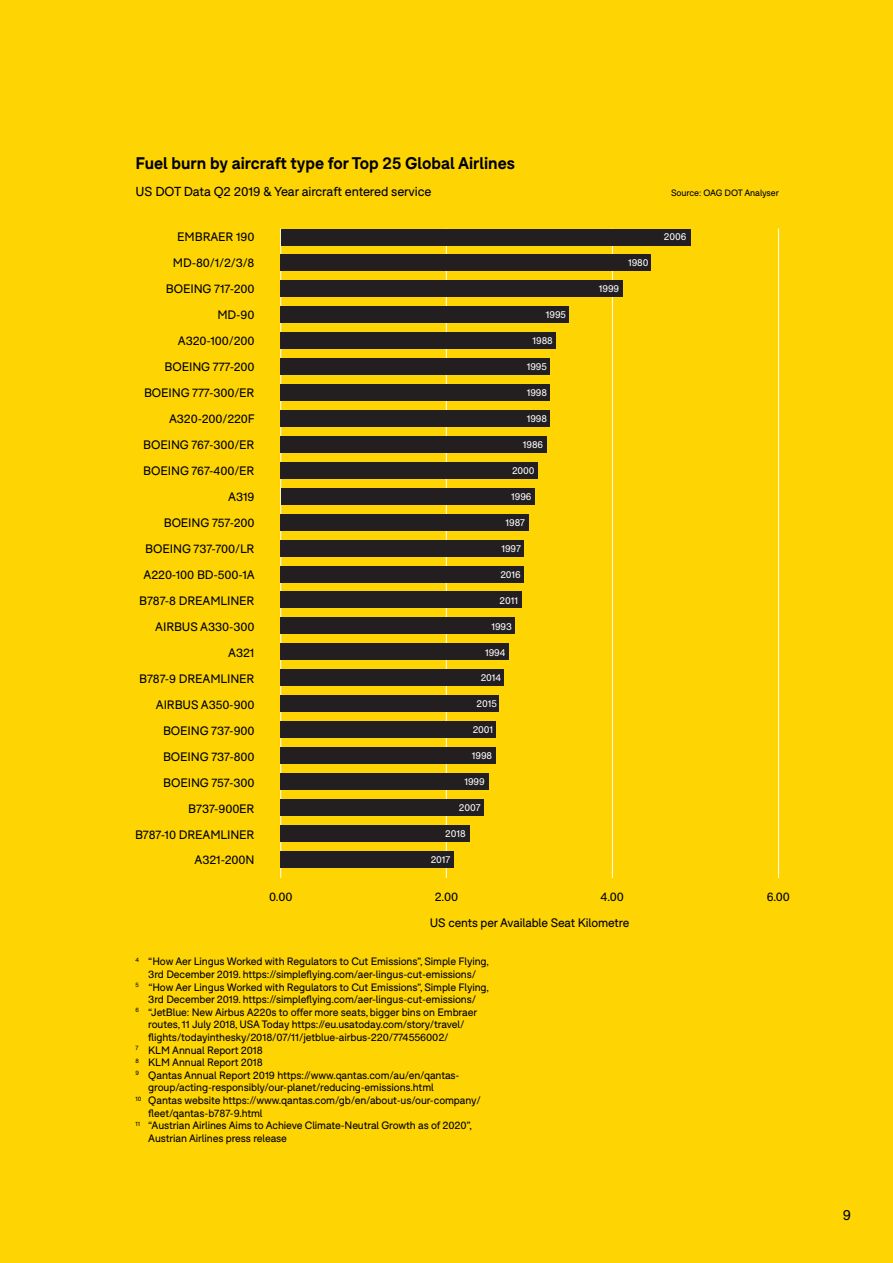
<style>
.page{position:relative;width:893px;height:1263px;background:#fed503}
.page>*{position:absolute;margin:0;border:0;box-sizing:border-box;transform-origin:0 0}
.t1{font:700 16.5px "F37 Bolton";color:#000001}
.t2{font:14.25px "F37 Bolton";color:#000}
.t3{font:12.75px "F37 Bolton";letter-spacing:-.01em;color:#000001}
.t4{font:12px "F37 Bolton";letter-spacing:-.01em;color:#000001}
.t5{font:10.5px/12.6px "F37 Bolton";letter-spacing:-.01em;color:#000001}
.t6{font:9.75px "F37 Bolton";letter-spacing:-.01em;color:#fff}
.t7{font:9px "F37 Bolton";letter-spacing:-.01em;color:#000001}
</style>
<div class="page">
<hr style="left:280px;top:229px;width:1px;height:648px;background:#fff">
<hr style="left:446px;top:229px;width:1px;height:648px;background:#fff">
<hr style="left:612px;top:229px;width:1px;height:648px;background:#fff">
<hr style="left:778px;top:229px;width:1px;height:648px;background:#fff">
<div style="left:281px;top:229px;width:409px;height:16px;background:#231f20"></div>
<div style="left:281px;top:851px;width:173px;height:17px;background:#231f20"></div>
<div style="left:281px;top:747px;width:215px;height:17px;background:#231f20"></div>
<div style="left:281px;top:643px;width:228px;height:17px;background:#231f20"></div>
<div style="left:281px;top:540px;width:243px;height:16px;background:#231f20"></div>
<div style="left:281px;top:436px;width:266px;height:17px;background:#231f20"></div>
<div style="left:281px;top:332px;width:275px;height:17px;background:#231f20"></div>
<div style="left:281px;top:799px;width:203px;height:17px;background:#231f20"></div>
<div style="left:281px;top:695px;width:218px;height:17px;background:#231f20"></div>
<div style="left:281px;top:591px;width:241px;height:17px;background:#231f20"></div>
<div style="left:281px;top:488px;width:253px;height:17px;background:#231f20"></div>
<div style="left:281px;top:384px;width:269px;height:17px;background:#231f20"></div>
<div style="left:281px;top:280px;width:342px;height:17px;background:#231f20"></div>
<div style="left:281px;top:825px;width:189px;height:17px;background:#231f20"></div>
<div style="left:281px;top:721px;width:215px;height:17px;background:#231f20"></div>
<div style="left:281px;top:617px;width:234px;height:17px;background:#231f20"></div>
<div style="left:281px;top:514px;width:248px;height:17px;background:#231f20"></div>
<div style="left:281px;top:410px;width:269px;height:17px;background:#231f20"></div>
<div style="left:281px;top:306px;width:288px;height:17px;background:#231f20"></div>
<div style="left:281px;top:773px;width:208px;height:17px;background:#231f20"></div>
<div style="left:281px;top:669px;width:223px;height:17px;background:#231f20"></div>
<div style="left:281px;top:565px;width:243px;height:17px;background:#231f20"></div>
<div style="left:281px;top:462px;width:257px;height:17px;background:#231f20"></div>
<div style="left:281px;top:358px;width:269px;height:17px;background:#231f20"></div>
<div style="left:281px;top:254px;width:370px;height:17px;background:#231f20"></div>
<p class="t1" style="left:136px;top:153px;width:381px">Fuel burn by aircraft type for Top 25 Global Airlines</p>
<p class="t3" style="left:136px;top:184px;width:297px">US DOT Data Q2 2019 &amp; Year aircraft entered service</p>
<p class="t4" style="left:177px;top:230px;width:79px">EMBRAER 190</p>
<p class="t4" style="left:173px;top:256px;width:83px">MD-80/1/2/3/8</p>
<p class="t4" style="left:166px;top:282px;width:90px">BOEING 717-200</p>
<p class="t4" style="left:217px;top:308px;width:39px">MD-90</p>
<p class="t6" style="left:546px;top:309px;width:22px">1995</p>
<p class="t4" style="left:178px;top:334px;width:78px">A320-100/200</p>
<p class="t6" style="left:532px;top:335px;width:22px">1988</p>
<p class="t4" style="left:165px;top:360px;width:91px">BOEING 777-200</p>
<p class="t6" style="left:527px;top:361px;width:22px">1995</p>
<p class="t4" style="left:144px;top:386px;width:112px">BOEING 777-300/ER</p>
<p class="t6" style="left:527px;top:387px;width:22px">1998</p>
<p class="t4" style="left:169px;top:412px;width:87px">A320-200/220F</p>
<p class="t6" style="left:527px;top:413px;width:22px">1998</p>
<p class="t4" style="left:143px;top:438px;width:113px">BOEING 767-300/ER</p>
<p class="t6" style="left:523px;top:439px;width:22px">1986</p>
<p class="t4" style="left:143px;top:464px;width:113px">BOEING 767-400/ER</p>
<p class="t6" style="left:512px;top:465px;width:24px">2000</p>
<p class="t4" style="left:228px;top:490px;width:28px">A319</p>
<p class="t6" style="left:511px;top:491px;width:22px">1996</p>
<p class="t4" style="left:164px;top:516px;width:92px">BOEING 757-200</p>
<p class="t6" style="left:506px;top:517px;width:21px">1987</p>
<p class="t4" style="left:145px;top:542px;width:111px">BOEING 737-700/LR</p>
<p class="t6" style="left:501px;top:543px;width:21px">1997</p>
<p class="t4" style="left:144px;top:568px;width:113px">A220-100 BD-500-1A</p>
<p class="t6" style="left:500px;top:569px;width:22px">2016</p>
<p class="t4" style="left:139px;top:593px;width:117px">B787-8 DREAMLINER</p>
<p class="t6" style="left:500px;top:595px;width:20px">2011</p>
<p class="t4" style="left:155px;top:619px;width:101px">AIRBUS A330-300</p>
<p class="t6" style="left:491px;top:621px;width:22px">1993</p>
<p class="t4" style="left:228px;top:645px;width:28px">A321</p>
<p class="t6" style="left:485px;top:647px;width:22px">1994</p>
<p class="t4" style="left:139px;top:671px;width:117px">B787-9 DREAMLINER</p>
<p class="t6" style="left:481px;top:671px;width:22px">2014</p>
<p class="t4" style="left:156px;top:697px;width:100px">AIRBUS A350-900</p>
<p class="t6" style="left:477px;top:697px;width:22px">2015</p>
<p class="t4" style="left:163px;top:723px;width:93px">BOEING 737-900</p>
<p class="t6" style="left:473px;top:723px;width:22px">2001</p>
<p class="t4" style="left:163px;top:749px;width:93px">BOEING 737-800</p>
<p class="t6" style="left:472px;top:749px;width:22px">1998</p>
<p class="t4" style="left:163px;top:775px;width:93px">BOEING 757-300</p>
<p class="t6" style="left:464px;top:775px;width:22px">1999</p>
<p class="t4" style="left:188px;top:801px;width:68px">B737-900ER</p>
<p class="t6" style="left:459px;top:801px;width:23px">2007</p>
<p class="t4" style="left:135px;top:827px;width:121px">B787-10 DREAMLINER</p>
<p class="t4" style="left:195px;top:853px;width:61px">A321-200N</p>
<p class="t6" style="left:445px;top:827px;width:22px">2018</p>
<p class="t6" style="left:431px;top:853px;width:21px">2017</p>
<p class="t6" style="left:599px;top:283px;width:22px">1999</p>
<p class="t6" style="left:628px;top:257px;width:22px">1980</p>
<p class="t7" style="left:671px;top:187px;width:109px">Source: OAG DOT Analyser</p>
<p class="t6" style="left:664px;top:231px;width:24px">2006</p>
<p class="t4" style="left:269px;top:889px;width:25px">0.00</p>
<p class="t4" style="left:435px;top:889px;width:25px">2.00</p>
<p class="t4" style="left:430px;top:916px;width:201px">US cents per Available Seat Kilometre</p>
<p class="t4" style="left:600px;top:889px;width:25px">4.00</p>
<p class="t4" style="left:767px;top:889px;width:25px">6.00</p>
<p class="t5" style="left:136px;top:955px;width:355px;text-align:center"><sup>4</sup> “How Aer Lingus Worked with Regulators to Cut Emissions”, Simple Flying,<br>3rd December 2019. https://simpleflying.com/aer-lingus-cut-emissions/</p>
<p class="t5" style="left:136px;top:981px;width:355px;text-align:center"><sup>5</sup> “How Aer Lingus Worked with Regulators to Cut Emissions”, Simple Flying,<br>3rd December 2019. https://simpleflying.com/aer-lingus-cut-emissions/</p>
<p class="t5" style="left:148px;top:1006px;width:330px;text-indent:-13px"><sup>6</sup> “JetBlue: New Airbus A220s to offer more seats, bigger bins on Embraer routes, 11 July 2018, USA Today https://eu.usatoday.com/story/travel/ flights/todayinthesky/2018/07/11/jetblue-airbus-220/774556002/</p>
<p class="t5" style="left:136px;top:1044px;width:129px"><sup>7</sup> KLM Annual Report 2018</p>
<p class="t5" style="left:136px;top:1056px;width:129px"><sup>8</sup> KLM Annual Report 2018</p>
<p class="t5" style="left:148px;top:1069px;width:313px;text-indent:-13px"><sup>9</sup> Qantas Annual Report 2019 https://www.qantas.com/au/en/qantas&shy;group/acting-responsibly/our-planet/reducing-emissions.html</p>
<p class="t5" style="left:148px;top:1094px;width:334px;text-indent:-13px"><sup>10</sup> Qantas website https://www.qantas.com/gb/en/about-us/our-company/ fleet/qantas-b787-9.html</p>
<p class="t5" style="left:148px;top:1119px;width:325px;text-indent:-13px"><sup>11</sup> “Austrian Airlines Aims to Achieve Climate-Neutral Growth as of 2020”,<br>Austrian Airlines press release</p>
<p class="t2" style="left:843px;top:1206px;width:10px">9</p>
</div>
